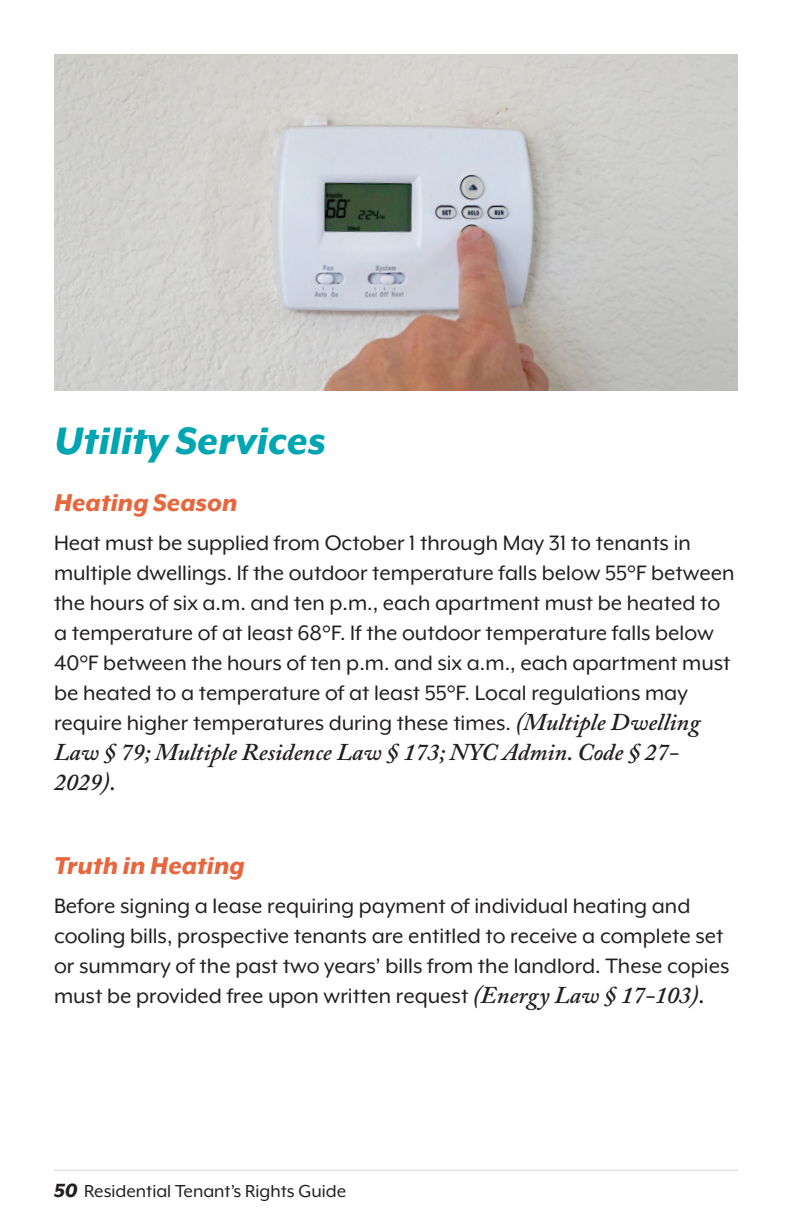
<style>
.page{position:relative;width:792px;height:1224px;background:#fff}
.page>*{position:absolute;margin:0;border:0;box-sizing:border-box;transform-origin:0 0}
.t1{font:italic 800 44px "Mr Eaves XL Mod OT";color:#00a5b2}
.Body{font:italic 800 28px "Mr Eaves XL Mod OT";color:#e6673e}
.First_Line_Paragraph{font:24px/30px "Mr Eaves XL Mod OT";color:#231f20}
.t2{font:20px "Mr Eaves XL Mod OT";color:#231f20}
.s1{font-family:"Adobe Caslon Pro";font-weight:600;font-style:italic}
.s2{font-weight:800;font-style:italic;font-size:22px}
</style>
<div class="page">
<hr style="left:54px;top:1170px;width:684px;height:1px;background:#d1d2d4">
<img style="left:54px;top:54px;width:684px;height:337px">
<p class="t1" style="left:54px;top:418px;width:273px">Utility Services</p>
<p class="Body" style="left:54px;top:488px;width:185px">Heating Season</p>
<p class="First_Line_Paragraph" style="left:54px;top:527px;width:682px">Heat must be supplied from October 1 through May 31 to tenants in multiple dwellings. If the outdoor temperature falls below 55°F between the hours of six a.m. and ten p.m., each apartment must be heated to a temperature of at least 68°F. If the outdoor temperature falls below 40°F between the hours of ten p.m. and six a.m., each apartment must be heated to a temperature of at least 55°F. Local regulations may require higher temperatures during these times. <span class="s1">(Multiple Dwelling Law § 79; Multiple Residence Law § 173; NYC Admin. Code § 27- 2029).</span></p>
<p class="Body" style="left:54px;top:851px;width:192px">Truth in Heating</p>
<p class="First_Line_Paragraph" style="left:54px;top:890px;width:677px">Before signing a lease requiring payment of individual heating and cooling bills, prospective tenants are entitled to receive a complete set or summary of the past two years’ bills from the landlord. These copies must be provided free upon written request <span class="s1">(Energy Law § 17-103).</span></p>
<p class="t2" style="left:54px;top:1181px;width:294px"><span class="s2">50</span> Residential Tenant’s Rights Guide</p>
</div>
